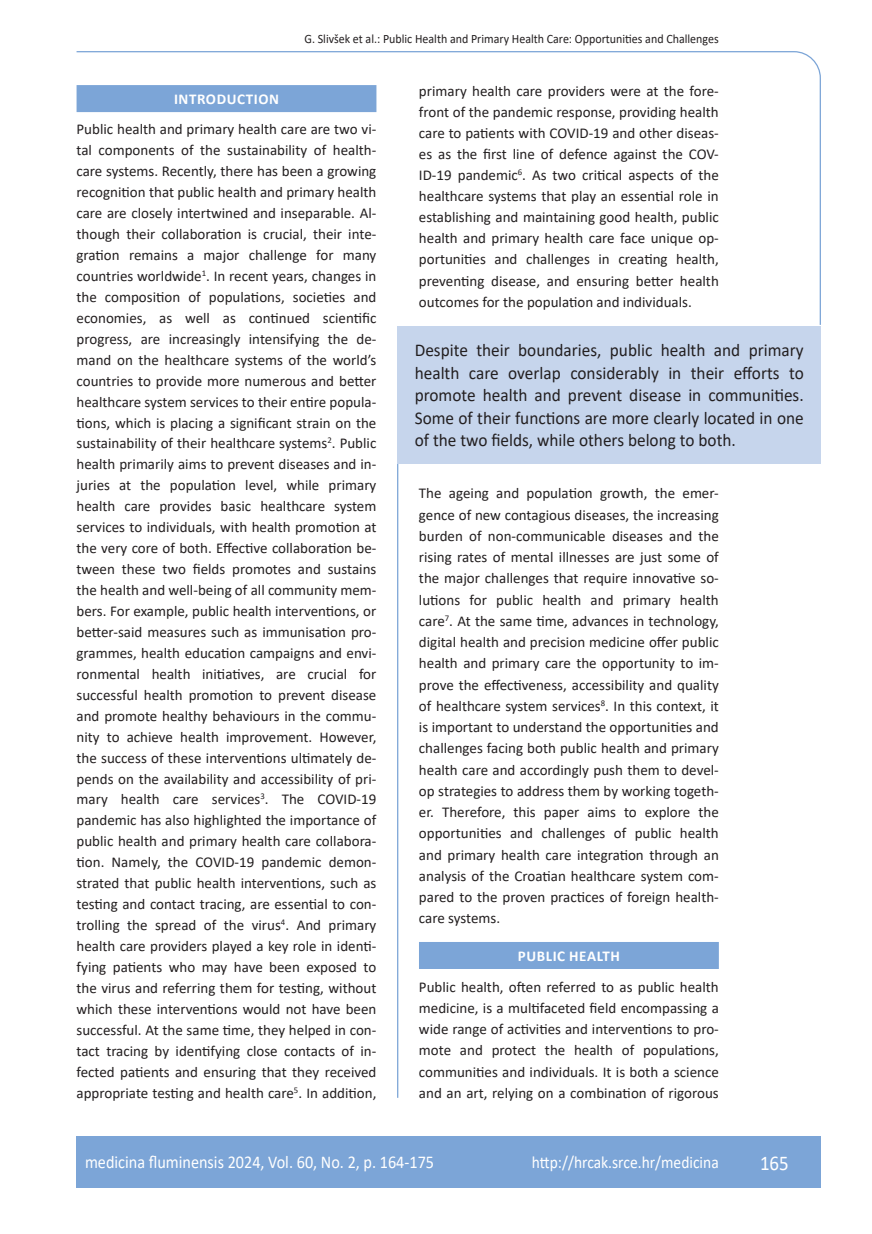
<style>
.page{position:relative;width:872px;height:1234px;background:#fff}
.page>*{position:absolute;margin:0;border:0;box-sizing:border-box;transform-origin:0 0}
.t1{font:21px "Calibri";color:#fff;scale:.9 1}
.anterfile{font:18px/22.5px "Calibri";color:#231f20;text-align:justify;scale:.96 1}
.t2{font:18px "Calibri";color:#fff;scale:.9 1}
.t3{font:17.25px "Calibri";color:#fff;scale:.9 1}
.osnovni_tekst{font:15px/21px "Calibri";color:#231f20;text-align:justify}
.naslov_ruler{font:700 15px "Calibri";letter-spacing:.04em;color:#fff}
.glava{font:12.75px "Calibri";color:#231f20;scale:.94 1}
</style>
<div class="page">
<svg style="left:76px;top:51px;width:745px;height:274px"></svg>
<hr style="left:397px;top:463px;width:1px;height:634px;background:#7ca5d7">
<div style="left:77px;top:1135px;width:744px;height:51px;background:#7ca5d7"></div>
<div style="left:77px;top:85px;width:299px;height:27px;background:#7ca5d7"></div>
<div style="left:398px;top:325px;width:423px;height:138px;background:#c6d5ec"></div>
<div style="left:419px;top:941px;width:300px;height:27px;background:#7ca5d7"></div>
<p class="glava" style="left:304px;top:29px;width:442px">G. Slivšek et al.: Public Health and Primary Health Care: Opportunities and Challenges</p>
<p class="naslov_ruler" style="left:174px;top:88px;width:106px">INTRODUCTION</p>
<p class="osnovni_tekst" style="left:77px;top:118px;width:301px">Public health and primary health care are two vi&shy;tal components of the sustainability of health&shy;care systems. Recently, there has been a growing recognition that public health and primary health care are closely intertwined and inseparable. Al&shy;though their collaboration is crucial, their inte&shy;gration remains a major challenge for many countries worldwide<sup>1</sup>. In recent years, changes in the composition of populations, societies and economies, as well as continued scientific progress, are increasingly intensifying the de&shy;mand on the healthcare systems of the world’s countries to provide more numerous and better healthcare system services to their entire popula&shy;tions, which is placing a significant strain on the sustainability of their healthcare systems<sup>2</sup>. Public health primarily aims to prevent diseases and in&shy;juries at the population level, while primary health care provides basic healthcare system services to individuals, with health promotion at the very core of both. Effective collaboration be&shy;tween these two fields promotes and sustains the health and well-being of all community mem&shy;bers. For example, public health interventions, or better-said measures such as immunisation pro&shy;grammes, health education campaigns and envi&shy;ronmental health initiatives, are crucial for successful health promotion to prevent disease and promote healthy behaviours in the commu&shy;nity to achieve health improvement. However, the success of these interventions ultimately de&shy;pends on the availability and accessibility of pri&shy;mary health care services<sup>3</sup>. The COVID-19 pandemic has also highlighted the importance of public health and primary health care collabora&shy;tion. Namely, the COVID-19 pandemic demon&shy;strated that public health interventions, such as testing and contact tracing, are essential to con&shy;trolling the spread of the virus<sup>4</sup>. And primary health care providers played a key role in identi&shy;fying patients who may have been exposed to the virus and referring them for testing, without which these interventions would not have been successful. At the same time, they helped in con&shy;tact tracing by identifying close contacts of in&shy;fected patients and ensuring that they received appropriate testing and health care<sup>5</sup>. In addition,</p>
<p class="osnovni_tekst" style="left:419px;top:80px;width:301px">primary health care providers were at the fore&shy;front of the pandemic response, providing health care to patients with COVID-19 and other diseas&shy;es as the first line of defence against the COV-ID-19 pandemic<sup>6</sup>. As two critical aspects of the healthcare systems that play an essential role in establishing and maintaining good health, public health and primary health care face unique op&shy;portunities and challenges in creating health, preventing disease, and ensuring better health outcomes for the population and individuals.</p>
<p class="anterfile" style="left:415px;top:338px;width:407px">Despite their boundaries, public health and primary health care overlap considerably in their efforts to promote health and prevent disease in communities.<br>Some of their functions are more clearly located in one of the two fields, while others belong to both.</p>
<p class="osnovni_tekst" style="left:419px;top:482px;width:301px">The ageing and population growth, the emer&shy;gence of new contagious diseases, the increasing burden of non-communicable diseases and the rising rates of mental illnesses are just some of the major challenges that require innovative so&shy;lutions for public health and primary health care<sup>7</sup>. At the same time, advances in technology, digital health and precision medicine offer public health and primary care the opportunity to im&shy;prove the effectiveness, accessibility and quality of healthcare system services<sup>8</sup>. In this context, it is important to understand the opportunities and challenges facing both public health and primary health care and accordingly push them to devel&shy;op strategies to address them by working togeth&shy;er. Therefore, this paper aims to explore the opportunities and challenges of public health and primary health care integration through an analysis of the Croatian healthcare system com&shy;pared to the proven practices of foreign health&shy;care systems.</p>
<p class="naslov_ruler" style="left:518px;top:944px;width:104px">PUBLIC HEALTH</p>
<p class="osnovni_tekst" style="left:419px;top:975px;width:301px">Public health, often referred to as public health medicine, is a multifaceted field encompassing a wide range of activities and interventions to pro&shy;mote and protect the health of populations, communities and individuals. It is both a science and an art, relying on a combination of rigorous</p>
<p class="t2" style="left:85px;top:1149px;width:389px">medicina fluminensis 2024, Vol. 60, No. 2, p. 164-175</p>
<p class="t3" style="left:532px;top:1150px;width:209px">http://hrcak.srce.hr/medicina</p>
<p class="t1" style="left:760px;top:1147px;width:33px">165</p>
</div>
